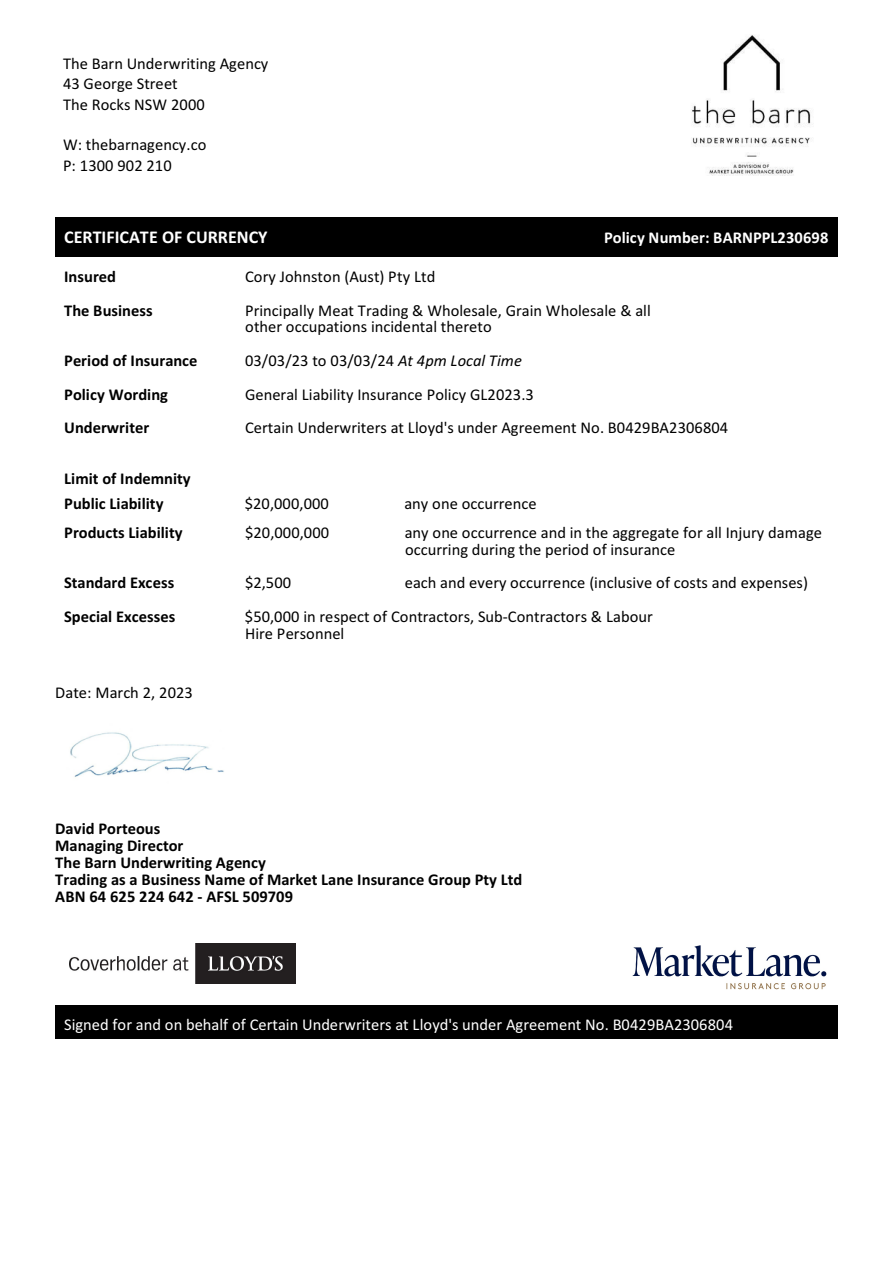
<style>
.page{position:relative;width:893px;height:1263px;background:#fff}
.page>*{position:absolute;margin:0;border:0;box-sizing:border-box;transform-origin:0 0}
.t1{font:700 18px "Calibri";color:#fff}
.t2{font:16.5px/20.4px "Calibri";color:#000}
.t3{font:700 16.5px/17px "Calibri";color:#000}
.t4{font:16.5px "Calibri";color:#fff}
.t5{font:700 16.5px "Calibri";letter-spacing:.005em;color:#fff}
.s1{font-style:italic}
</style>
<div class="page">
<img style="left:691px;top:35px;width:121px;height:140px">
<div style="left:55px;top:217px;width:782px;height:40px;background:#000"></div>
<hr style="left:55px;top:1005px;width:2px;height:33px;background:#000">
<hr style="left:836px;top:1005px;width:1px;height:33px;background:#000">
<hr style="left:55px;top:1005px;width:782px;height:1px;background:#000">
<hr style="left:55px;top:1037px;width:782px;height:1px;background:#000">
<div style="left:57px;top:1006px;width:779px;height:31px;background:#000"></div>
<img style="left:70px;top:732px;width:154px;height:45px">
<img style="left:633px;top:945px;width:194px;height:44px">
<img style="left:69px;top:943px;width:227px;height:40px">
<p class="t2" style="left:63px;top:55px;width:207px">The Barn Underwriting Agency<br>43 George Street<br>The Rocks NSW 2000</p>
<p class="t2" style="left:63px;top:136px;width:145px">W: thebarnagency.co<br>P: 1300 902 210</p>
<p class="t1" style="left:64px;top:230px;width:205px">CERTIFICATE OF CURRENCY</p>
<p class="t5" style="left:604px;top:231px;width:226px">Policy Number: BARNPPL230698</p>
<p class="t3" style="left:64px;top:269px;width:53px">Insured</p>
<p class="t2" style="left:245px;top:267px;width:192px">Cory Johnston (Aust) Pty Ltd</p>
<p class="t3" style="left:64px;top:303px;width:90px">The Business</p>
<p class="t2" style="left:245px;top:303px;width:407px;line-height:17px">Principally Meat Trading &amp; Wholesale, Grain Wholesale &amp; all other occupations incidental thereto</p>
<p class="t3" style="left:64px;top:353px;width:135px">Period of Insurance</p>
<p class="t2" style="left:245px;top:352px;width:278px">03/03/23 to 03/03/24 <span class="s1">At 4pm Local Time</span></p>
<p class="t3" style="left:64px;top:387px;width:105px">Policy Wording</p>
<p class="t2" style="left:245px;top:385px;width:290px">General Liability Insurance Policy GL2023.3</p>
<p class="t3" style="left:64px;top:421px;width:86px">Underwriter</p>
<p class="t2" style="left:245px;top:419px;width:485px">Certain Underwriters at Lloyd's under Agreement No. B0429BA2306804</p>
<p class="t3" style="left:64px;top:468px;width:128px;line-height:24.5px">Limit of Indemnity<br>Public Liability</p>
<p class="t2" style="left:245px;top:494px;width:86px">$20,000,000</p>
<p class="t2" style="left:404px;top:494px;width:134px">any one occurrence</p>
<p class="t3" style="left:64px;top:525px;width:120px">Products Liability</p>
<p class="t2" style="left:245px;top:523px;width:86px">$20,000,000</p>
<p class="t2" style="left:405px;top:525px;width:419px;line-height:17px">any one occurrence and in the aggregate for all Injury damage occurring during the period of insurance</p>
<p class="t3" style="left:64px;top:576px;width:111px">Standard Excess</p>
<p class="t2" style="left:245px;top:574px;width:48px">$2,500</p>
<p class="t2" style="left:405px;top:574px;width:405px">each and every occurrence (inclusive of costs and expenses)</p>
<p class="t3" style="left:64px;top:609px;width:112px">Special Excesses</p>
<p class="t2" style="left:245px;top:609px;width:409px;line-height:17px">$50,000 in respect of Contractors, Sub-Contractors &amp; Labour<br>Hire Personnel</p>
<p class="t2" style="left:55px;top:683px;width:139px">Date: March 2, 2023</p>
<p class="t3" style="left:55px;top:821px;width:469px">David Porteous<br>Managing Director<br>The Barn Underwriting Agency<br>Trading as a Business Name of Market Lane Insurance Group Pty Ltd<br>ABN 64 625 224 642 - AFSL 509709</p>
<p class="t4" style="left:64px;top:1017px;width:670px">Signed for and on behalf of Certain Underwriters at Lloyd's under Agreement No. B0429BA2306804</p>
</div>
